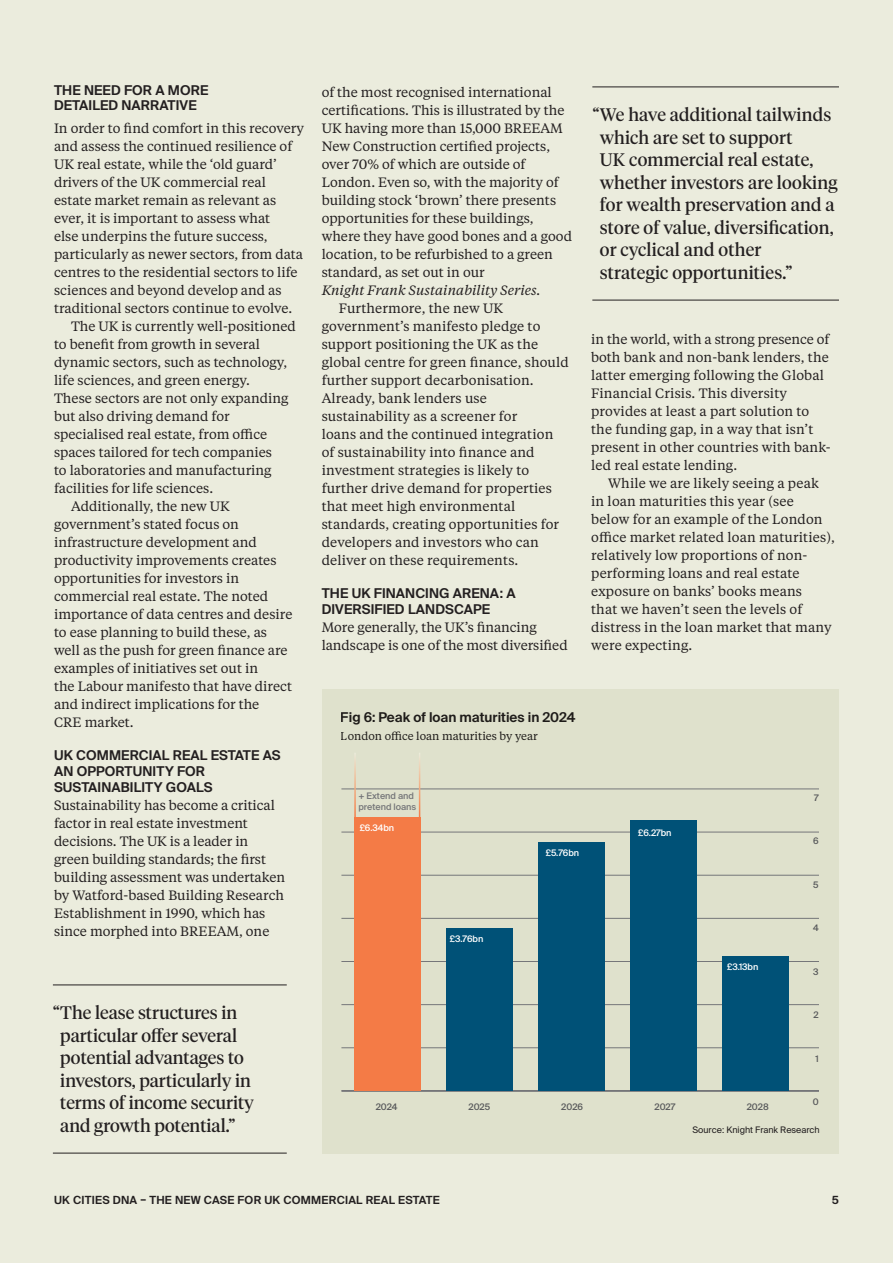
<style>
.page{position:relative;width:893px;height:1263px;background:#ebecdd}
.page>*{position:absolute;margin:0;border:0;box-sizing:border-box;transform-origin:0 0}
.t1{font:18px/22.5px "Tiempos Headline";letter-spacing:.01em;color:#231f20}
.t2{font:13.5px/18px "Tiempos Text";color:#231f20}
.t3{font:600 13.5px/15.8px "Suisse Intl";letter-spacing:.01em;color:#231f20}
.t4{font:italic 13.5px "Tiempos Text";color:#231f20}
.t5{font:600 11.25px "Suisse Intl";letter-spacing:.025em;color:#231f20}
.t6{font:11.25px "Tiempos Text";color:#231f20}
.t7{font:500 9px "Suisse Intl";color:#fff}
.t8{font:500 9px "Suisse Intl";color:#57585a}
.t9{font:9px "Suisse Intl";color:#231f20}
.t10{font:500 9px/10.5px "Suisse Intl";color:#757679}
</style>
<div class="page">
<hr style="left:53px;top:985px;width:234px;height:1px;background:#231f20">
<hr style="left:53px;top:1153px;width:234px;height:1px;background:#231f20">
<hr style="left:592px;top:87px;width:247px;height:1px;background:#231f20">
<hr style="left:592px;top:300px;width:247px;height:1px;background:#231f20">
<div style="left:322px;top:689px;width:516px;height:465px;background:#dfe1cc"></div>
<hr style="left:341px;top:1091px;width:478px;height:1px;background:#757679">
<hr style="left:341px;top:1047px;width:478px;height:1px;background:#757679">
<hr style="left:341px;top:1004px;width:478px;height:1px;background:#757679">
<hr style="left:341px;top:961px;width:478px;height:1px;background:#757679">
<hr style="left:341px;top:918px;width:478px;height:1px;background:#757679">
<hr style="left:341px;top:875px;width:478px;height:1px;background:#757679">
<hr style="left:341px;top:832px;width:478px;height:1px;background:#757679">
<hr style="left:341px;top:789px;width:478px;height:1px;background:#757679">
<div style="left:354px;top:817px;width:67px;height:274px;background:#f47b46"></div>
<div style="left:447px;top:929px;width:66px;height:162px;background:#005177"></div>
<div style="left:539px;top:842px;width:66px;height:249px;background:#005177"></div>
<div style="left:631px;top:820px;width:66px;height:271px;background:#005177"></div>
<div style="left:723px;top:956px;width:66px;height:135px;background:#005177"></div>
<hr style="left:354px;top:753px;width:2px;height:64px;background:#fff">
<hr style="left:419px;top:753px;width:1px;height:64px;background:#fff">
<p class="t3" style="left:54px;top:82px;width:156px">THE NEED FOR A MORE<br>DETAILED NARRATIVE</p>
<p class="t2" style="left:54px;top:118px;width:252px">In order to find comfort in this recovery</p>
<p class="t2" style="left:54px;top:136px;width:240px">and assess the continued resilience of</p>
<p class="t2" style="left:54px;top:154px;width:224px">UK real estate, while the ‘old guard’</p>
<p class="t2" style="left:54px;top:172px;width:213px">drivers of the UK commercial real</p>
<p class="t2" style="left:54px;top:190px;width:224px">estate market remain as relevant as</p>
<p class="t2" style="left:54px;top:208px;width:218px">ever, it is important to assess what</p>
<p class="t2" style="left:54px;top:226px;width:215px">else underpins the future success,</p>
<p class="t2" style="left:54px;top:244px;width:251px">particularly as newer sectors, from data</p>
<p class="t2" style="left:54px;top:262px;width:245px">centres to the residential sectors to life</p>
<p class="t2" style="left:54px;top:280px;width:229px">sciences and beyond develop and as</p>
<p class="t2" style="left:54px;top:298px;width:240px">traditional sectors continue to evolve.</p>
<p class="t2" style="left:71px;top:316px;width:226px">The UK is currently well-positioned</p>
<p class="t2" style="left:54px;top:334px;width:207px">to benefit from growth in several</p>
<p class="t2" style="left:54px;top:352px;width:235px">dynamic sectors, such as technology,</p>
<p class="t2" style="left:54px;top:370px;width:197px">life sciences, and green energy.</p>
<p class="t2" style="left:54px;top:388px;width:236px">These sectors are not only expanding</p>
<p class="t2" style="left:54px;top:406px;width:177px">but also driving demand for</p>
<p class="t2" style="left:54px;top:424px;width:215px">specialised real estate, from office</p>
<p class="t2" style="left:54px;top:442px;width:220px">spaces tailored for tech companies</p>
<p class="t2" style="left:54px;top:460px;width:219px">to laboratories and manufacturing</p>
<p class="t2" style="left:54px;top:478px;width:161px">facilities for life sciences.</p>
<p class="t2" style="left:71px;top:496px;width:160px">Additionally, the new UK</p>
<p class="t2" style="left:54px;top:514px;width:186px">government’s stated focus on</p>
<p class="t2" style="left:54px;top:532px;width:204px">infrastructure development and</p>
<p class="t2" style="left:54px;top:550px;width:224px">productivity improvements creates</p>
<p class="t2" style="left:54px;top:568px;width:187px">opportunities for investors in</p>
<p class="t2" style="left:54px;top:586px;width:216px">commercial real estate. The noted</p>
<p class="t2" style="left:54px;top:604px;width:240px">importance of data centres and desire</p>
<p class="t2" style="left:54px;top:622px;width:215px">to ease planning to build these, as</p>
<p class="t2" style="left:54px;top:640px;width:235px">well as the push for green finance are</p>
<p class="t2" style="left:54px;top:658px;width:206px">examples of initiatives set out in</p>
<p class="t2" style="left:54px;top:676px;width:240px">the Labour manifesto that have direct</p>
<p class="t2" style="left:54px;top:694px;width:207px">and indirect implications for the</p>
<p class="t2" style="left:54px;top:712px;width:81px">CRE market.</p>
<p class="t3" style="left:54px;top:748px;width:228px">UK COMMERCIAL REAL ESTATE AS<br>AN OPPORTUNITY FOR<br>SUSTAINABILITY GOALS</p>
<p class="t2" style="left:54px;top:795px;width:233px">Sustainability has become a critical factor in real estate investment decisions. The UK is a leader in green building standards; the first building assessment was undertaken by Watford-based Building Research Establishment in 1990, which has since morphed into BREEAM, one</p>
<h1 class="t1" style="left:60px;top:1001px;width:195px;text-indent:-7px">“The lease structures in particular offer several potential advantages to investors, particularly in terms of income security and growth potential.”</h1>
<p class="t2" style="left:322px;top:82px;width:252px">of the most recognised international certifications. This is illustrated by the UK having more than 15,000 BREEAM New Construction certified projects, over 70% of which are outside of London. Even so, with the majority of building stock ‘brown’ there presents opportunities for these buildings, where they have good bones and a good location, to be refurbished to a green standard, as set out in our</p>
<p class="t4" style="left:322px;top:281px;width:221px">Knight Frank Sustainability Series.</p>
<p class="t2" style="left:322px;top:298px;width:249px;text-indent:17px">Furthermore, the new UK government’s manifesto pledge to support positioning the UK as the global centre for green finance, should further support decarbonisation.<br>Already, bank lenders use sustainability as a screener for<br>loans and the continued integration of sustainability into finance and investment strategies is likely to further drive demand for properties that meet high environmental standards, creating opportunities for developers and investors who can deliver on these requirements.</p>
<p class="t3" style="left:322px;top:586px;width:196px">THE UK FINANCING ARENA: A<br>DIVERSIFIED LANDSCAPE</p>
<p class="t2" style="left:322px;top:618px;width:248px">More generally, the UK’s financing landscape is one of the most diversified</p>
<h1 class="t1" style="left:600px;top:103px;width:239px;text-indent:-7px">“We have additional tailwinds which are set to support<br>UK commercial real estate, whether investors are looking for wealth preservation and a store of value, diversification, or cyclical and other<br>strategic opportunities.”</h1>
<p class="t2" style="left:591px;top:330px;width:241px">in the world, with a strong presence of both bank and non-bank lenders, the latter emerging following the Global Financial Crisis. This diversity provides at least a part solution to the funding gap, in a way that isn’t present in other countries with bank&shy;led real estate lending.</p>
<p class="t2" style="left:591px;top:474px;width:245px;text-indent:17px">While we are likely seeing a peak in loan maturities this year (see below for an example of the London office market related loan maturities), relatively low proportions of non&shy;performing loans and real estate exposure on banks’ books means<br>that we haven’t seen the levels of distress in the loan market that many were expecting.</p>
<p class="t3" style="left:341px;top:710px;width:236px">Fig 6: Peak of loan maturities in 2024</p>
<p class="t6" style="left:341px;top:729px;width:198px">London office loan maturities by year</p>
<p class="t10" style="left:358px;top:791px;width:59px">+ Extend and pretend loans</p>
<p class="t7" style="left:360px;top:823px;width:36px">£6.34bn</p>
<p class="t7" style="left:450px;top:934px;width:35px">£3.76bn</p>
<p class="t7" style="left:546px;top:847px;width:35px">£5.76bn</p>
<p class="t7" style="left:638px;top:827px;width:35px">£6.27bn</p>
<p class="t7" style="left:727px;top:962px;width:33px">£3.13bn</p>
<p class="t8" style="left:376px;top:1102px;width:23px">2024</p>
<p class="t8" style="left:468px;top:1102px;width:23px">2025</p>
<p class="t8" style="left:561px;top:1102px;width:23px">2026</p>
<p class="t8" style="left:655px;top:1102px;width:22px">2027</p>
<p class="t8" style="left:747px;top:1102px;width:23px">2028</p>
<p class="t8" style="left:814px;top:792px;width:6px">7</p>
<p class="t8" style="left:813px;top:836px;width:7px">6</p>
<p class="t8" style="left:813px;top:879px;width:7px">5</p>
<p class="t8" style="left:813px;top:923px;width:7px">4</p>
<p class="t8" style="left:813px;top:966px;width:7px">3</p>
<p class="t8" style="left:813px;top:1010px;width:7px">2</p>
<p class="t8" style="left:815px;top:1053px;width:5px">1</p>
<p class="t8" style="left:813px;top:1097px;width:7px">0</p>
<p class="t9" style="left:692px;top:1125px;width:129px">Source: Knight Frank Research</p>
<p class="t5" style="left:54px;top:1193px;width:387px">UK CITIES DNA – THE NEW CASE FOR UK COMMERCIAL REAL ESTATE</p>
<p class="t5" style="left:832px;top:1193px;width:9px">5</p>
</div>
